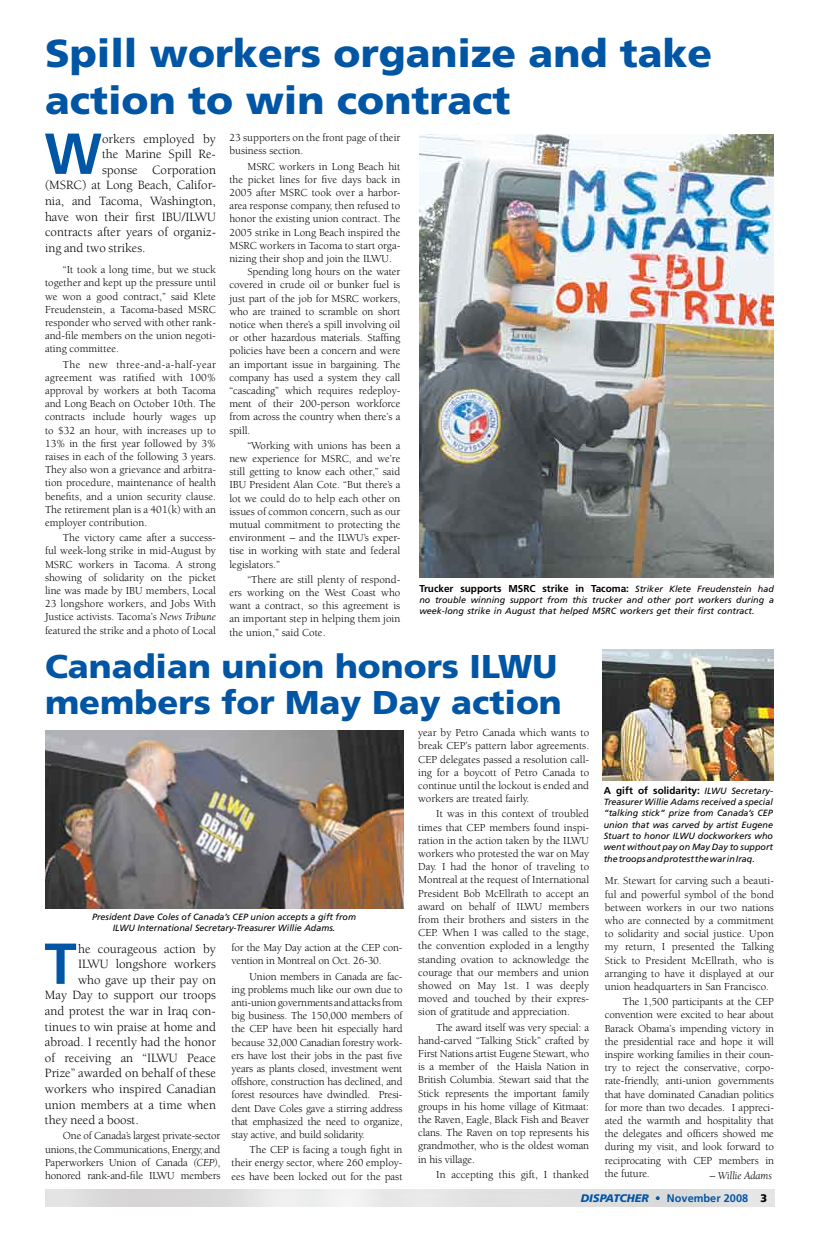
<style>
.page{position:relative;width:828px;height:1260px;background:#fff}
.page>*{position:absolute;margin:0;border:0;box-sizing:border-box;transform-origin:0 0}
.t1{font:700 57.7px "Frutiger";color:#0055a4}
.t2{font:900 39px/46.8px "Frutiger";color:#0055a4;scale:1.04 1}
.t3{font:900 33px/36px "Frutiger";color:#0055a4;scale:1.04 1}
.t4{font:13px "Berkeley";color:#000}
.t5{font:11px/13.2px "Berkeley";color:#000;text-align:justify}
.t6{font:700 11px "Frutiger";color:#0055a4}
.t7{font:italic 11px "Berkeley";letter-spacing:-.01em;color:#000}
.t8{font:700 10px "Frutiger";color:#000}
.t9{font:italic 9px/11.3px "Frutiger";color:#000}
.s1{font-weight:400;font-style:italic;font-size:9px}
.s2{font-style:italic}
.s3{font-weight:900;font-style:italic}
.s4{font-weight:900;color:#000}
</style>
<div class="page">
<img style="left:419px;top:134px;width:355px;height:444px">
<img style="left:603px;top:650px;width:171px;height:130px">
<img style="left:45px;top:730px;width:358px;height:178px">
<h2 class="t2" style="left:45px;top:30px;width:643px">Spill workers organize and take action to win contract</h2>
<p class="t5" style="left:229px;top:131px;width:172px">23 supporters on the front page of their business section.</p>
<p class="t5" style="left:247px;top:160px;width:155px">MSRC workers in Long Beach hit</p>
<p class="t5" style="left:229px;top:173px;width:172px">the picket lines for five days back in</p>
<p class="t5" style="left:229px;top:186px;width:172px">2005 after MSRC took over a harbor-</p>
<p class="t5" style="left:229px;top:199px;width:172px">area response company, then refused to</p>
<p class="t5" style="left:229px;top:213px;width:173px">honor the existing union contract. The</p>
<p class="t5" style="left:229px;top:226px;width:172px">2005 strike in Long Beach inspired the</p>
<p class="t5" style="left:229px;top:239px;width:172px">MSRC workers in Tacoma to start orga-</p>
<p class="t5" style="left:229px;top:252px;width:164px">nizing their shop and join the ILWU.</p>
<p class="t5" style="left:247px;top:265px;width:154px">Spending long hours on the water</p>
<p class="t5" style="left:229px;top:279px;width:172px">covered in crude oil or bunker fuel is</p>
<p class="t5" style="left:229px;top:292px;width:172px">just part of the job for MSRC workers,</p>
<p class="t5" style="left:229px;top:305px;width:172px">who are trained to scramble on short</p>
<p class="t5" style="left:229px;top:318px;width:172px">notice when there’s a spill involving oil</p>
<p class="t5" style="left:229px;top:331px;width:172px">or other hazardous materials. Staffing</p>
<p class="t5" style="left:229px;top:345px;width:173px">policies have been a concern and were</p>
<p class="t5" style="left:229px;top:358px;width:173px">an important issue in bargaining. The</p>
<p class="t5" style="left:229px;top:371px;width:172px">company has used a system they call</p>
<p class="t5" style="left:229px;top:384px;width:172px">“cascading” which requires redeploy-</p>
<p class="t5" style="left:229px;top:397px;width:173px">ment of their 200-person workforce</p>
<p class="t5" style="left:229px;top:411px;width:172px">from across the country when there’s a</p>
<p class="t5" style="left:229px;top:424px;width:23px">spill.</p>
<p class="t5" style="left:229px;top:439px;width:173px;text-indent:18px">“Working with unions has been a new experience for MSRC, and we’re still getting to know each other,” said IBU President Alan Cote. “But there’s a lot we could do to help each other on issues of common concern, such as our mutual commitment to protecting the environment – and the ILWU’s exper&shy;tise in working with state and federal legislators.”</p>
<p class="t5" style="left:229px;top:573px;width:173px;text-indent:18px">“There are still plenty of respond&shy;ers working on the West Coast who want a contract, so this agreement is an important step in helping them join the union,” said Cote.</p>
<p class="t8" style="left:419px;top:582px;width:356px">Trucker supports MSRC strike in Tacoma: <span class="s1">Striker Klete Freudenstein had</span></p>
<h1 class="t1" style="left:44px;top:120px;width:59px">W</h1>
<p class="t4" style="left:102px;top:132px;width:115px">orkers employed by</p>
<p class="t4" style="left:102px;top:147px;width:115px">the Marine Spill Re-</p>
<p class="t4" style="left:102px;top:163px;width:115px">sponse Corporation</p>
<p class="t4" style="left:45px;top:179px;width:173px">(MSRC) at Long Beach, Califor-</p>
<p class="t4" style="left:45px;top:194px;width:173px">nia, and Tacoma, Washington,</p>
<p class="t4" style="left:45px;top:210px;width:173px">have won their first IBU/ILWU</p>
<p class="t4" style="left:45px;top:225px;width:173px">contracts after years of organiz-</p>
<p class="t4" style="left:45px;top:241px;width:102px">ing and two strikes.</p>
<p class="t5" style="left:45px;top:263px;width:173px;text-indent:18px">“It took a long time, but we stuck together and kept up the pressure until we won a good contract,” said Klete Freudenstein, a Tacoma-based MSRC responder who served with other rank&shy;and-file members on the union negoti&shy;ating committee.</p>
<p class="t5" style="left:45px;top:358px;width:173px;text-indent:18px">The new three-and-a-half-year agreement was ratified with 100% approval by workers at both Tacoma and Long Beach on October 10th. The contracts include hourly wages up to $32 an hour, with increases up to 13% in the first year followed by 3% raises in each of the following 3 years.<br>They also won a grievance and arbitra&shy;tion procedure, maintenance of health benefits, and a union security clause.<br>The retirement plan is a 401(k) with an employer contribution.</p>
<p class="t5" style="left:45px;top:531px;width:173px;text-indent:18px">The victory came after a success&shy;ful week-long strike in mid-August by MSRC workers in Tacoma. A strong showing of solidarity on the picket line was made by IBU members, Local 23 longshore workers, and Jobs With Justice activists. Tacoma’s <span class="s2">News Tribune </span>featured the strike and a photo of Local</p>
<p class="t9" style="left:419px;top:594px;width:356px">no trouble winning support from this trucker and other port workers during a week-long strike in August that helped MSRC workers get their first contract.</p>
<h3 class="t3" style="left:45px;top:648px;width:498px">Canadian union honors ILWU members for May Day action</h3>
<p class="t9" style="left:92px;top:912px;width:266px;line-height:10.8px;text-align:center">President Dave Coles of Canada’s CEP union accepts a gift from<br>ILWU International Secretary-Treasurer Willie Adams.</p>
<h1 class="t1" style="left:45px;top:930px;width:34px">T</h1>
<p class="t4" style="left:78px;top:942px;width:139px">he courageous action by</p>
<p class="t4" style="left:78px;top:957px;width:139px">ILWU longshore workers</p>
<p class="t4" style="left:78px;top:973px;width:139px">who gave up their pay on</p>
<p class="t4" style="left:45px;top:989px;width:172px">May Day to support our troops</p>
<p class="t4" style="left:45px;top:1004px;width:172px">and protest the war in Iraq con-</p>
<p class="t4" style="left:45px;top:1020px;width:173px">tinues to win praise at home and</p>
<p class="t4" style="left:45px;top:1035px;width:173px">abroad. I recently had the honor</p>
<p class="t4" style="left:45px;top:1051px;width:173px">of receiving an “ILWU Peace</p>
<p class="t4" style="left:45px;top:1067px;width:172px">Prize” awarded on behalf of these</p>
<p class="t4" style="left:45px;top:1082px;width:173px">workers who inspired Canadian</p>
<p class="t4" style="left:45px;top:1098px;width:173px">union members at a time when</p>
<p class="t4" style="left:45px;top:1113px;width:95px">they need a boost.</p>
<p class="t5" style="left:45px;top:1130px;width:177px;text-indent:18px">One of Canada’s largest private-sector unions, the Communications, Energy, and Paperworkers Union of Canada <span class="s2">(CEP)</span>, honored rank-and-file ILWU members</p>
<p class="t5" style="left:232px;top:941px;width:172px">for the May Day action at the CEP con&shy;vention in Montreal on Oct. 26-30.</p>
<p class="t5" style="left:232px;top:970px;width:173px;text-indent:18px">Union members in Canada are fac&shy;ing problems much like our own due to anti-union governments and attacks from big business. The 150,000 members of the CEP have been hit especially hard because 32,000 Canadian forestry work&shy;ers have lost their jobs in the past five years as plants closed, investment went offshore, construction has declined, and forest resources have dwindled. Presi&shy;dent Dave Coles gave a stirring address that emphasized the need to organize, stay active, and build solidarity.</p>
<p class="t5" style="left:232px;top:1143px;width:173px;text-indent:18px">The CEP is facing a tough fight in their energy sector, where 260 employ&shy;ees have been locked out for the past</p>
<p class="t5" style="left:418px;top:726px;width:173px">year by Petro Canada which wants to break CEP’s pattern labor agreements.<br>CEP delegates passed a resolution call&shy;ing for a boycott of Petro Canada to continue until the lockout is ended and workers are treated fairly.</p>
<p class="t5" style="left:418px;top:808px;width:173px;text-indent:18px">It was in this context of troubled times that CEP members found inspi&shy;ration in the action taken by the ILWU workers who protested the war on May Day. I had the honor of traveling to Montreal at the request of International President Bob McEllrath to accept an award on behalf of ILWU members from their brothers and sisters in the CEP. When I was called to the stage, the convention exploded in a lengthy standing ovation to acknowledge the courage that our members and union showed on May 1st. I was deeply moved and touched by their expres&shy;sion of gratitude and appreciation.</p>
<p class="t5" style="left:418px;top:1021px;width:173px;text-indent:18px">The award itself was very special: a hand-carved “Talking Stick” crafted by First Nations artist Eugene Stewart, who is a member of the Haisla Nation in British Columbia. Stewart said that the Stick represents the important family groups in his home village of Kitmaat: the Raven, Eagle, Black Fish and Beaver clans. The Raven on top represents his grandmother, who is the oldest woman in his village.</p>
<p class="t5" style="left:436px;top:1168px;width:154px">In accepting this gift, I thanked</p>
<p class="t8" style="left:604px;top:784px;width:171px">A gift of solidarity: <span class="s1">ILWU Secretary-</span></p>
<p class="t9" style="left:604px;top:796px;width:171px;text-align:justify">Treasurer Willie Adams received a special “talking stick” prize from Canada’s CEP union that was carved by artist Eugene Stuart to honor ILWU dockworkers who went without pay on May Day to support the troops and protest the war in Iraq.</p>
<p class="t5" style="left:605px;top:875px;width:171px">Mr. Stewart for carving such a beauti&shy;ful and powerful symbol of the bond between workers in our two nations who are connected by a commitment to solidarity and social justice. Upon my return, I presented the Talking Stick to President McEllrath, who is arranging to have it displayed at our union headquarters in San Francisco.</p>
<p class="t5" style="left:605px;top:995px;width:171px;text-indent:18px">The 1,500 participants at the CEP convention were excited to hear about Barack Obama’s impending victory in the presidential race and hope it will inspire working families in their coun&shy;try to reject the conservative, corpo&shy;rate-friendly, anti-union governments that have dominated Canadian politics for more than two decades. I appreci&shy;ated the warmth and hospitality that the delegates and officers showed me during my visit, and look forward to reciprocating with CEP members in the future.</p>
<p class="t7" style="left:710px;top:1170px;width:64px">– Willie Adams</p>
<p class="t6" style="left:581px;top:1192px;width:188px"><span class="s3">DISPATCHER</span> • November 2008 <span class="s4">3</span></p>
</div>
